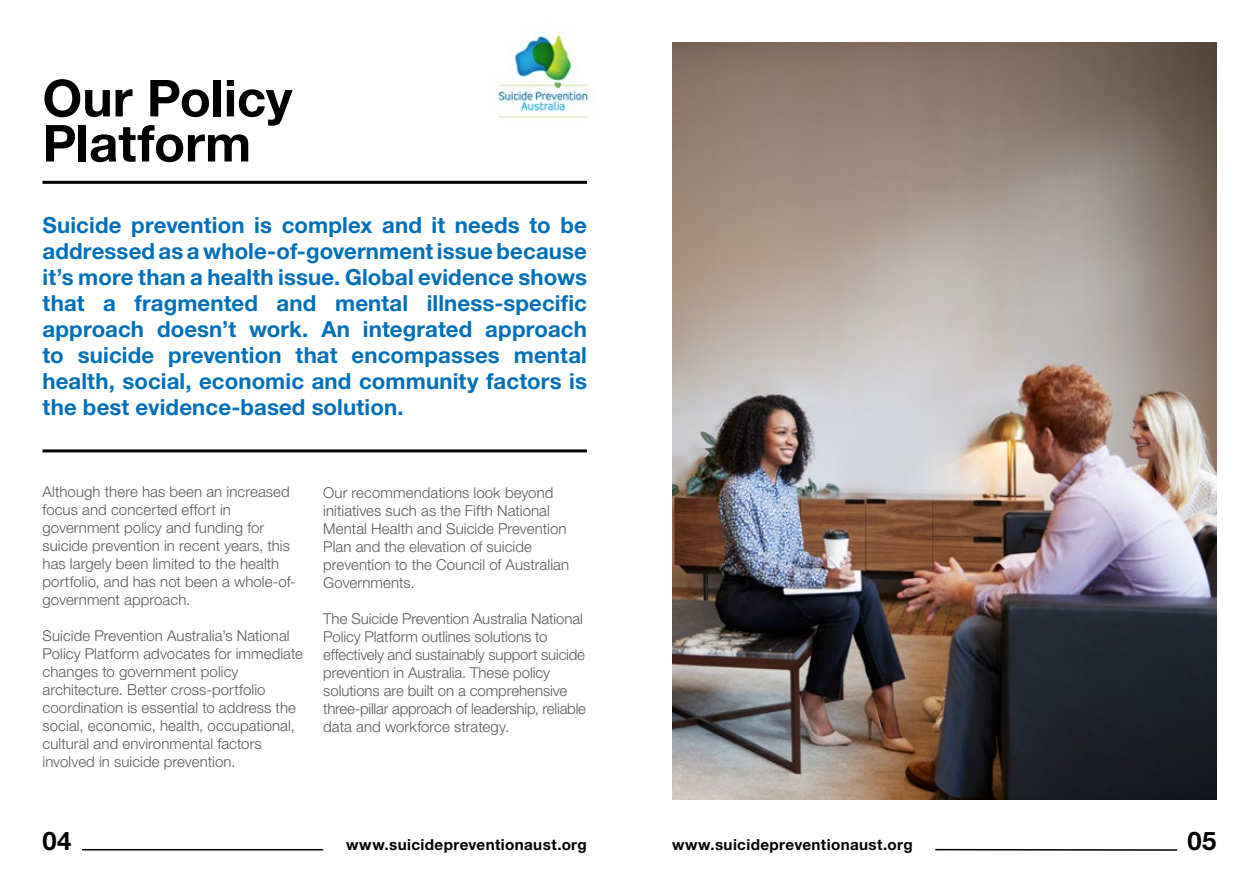
<style>
.page{position:relative;width:1259px;height:893px;background:#fff}
.page>*{position:absolute;margin:0;border:0;box-sizing:border-box;transform-origin:0 0}
.t1{font:700 51px/45.2px "Helvetica Neue";color:#000}
.t2{font:700 25.65px "Helvetica Neue";color:#000}
.t3{font:700 22.2px/26px "Helvetica Neue";letter-spacing:.005em;color:#006fba;text-align:justify}
.t4{font:700 15.15px "Helvetica Neue";letter-spacing:.025em;color:#000}
.t5{font:300 15px/18px "Helvetica Neue";letter-spacing:.005em;color:#58595b}
</style>
<div class="page">
<hr style="left:935px;top:849px;width:242px;height:2px;background:#000">
<hr style="left:82px;top:849px;width:241px;height:1px;background:#000">
<img style="left:498px;top:34px;width:91px;height:85px">
<img style="left:672px;top:43px;width:544px;height:756px">
<hr style="left:43px;top:181px;width:544px;height:3px;background:#000">
<hr style="left:43px;top:449px;width:544px;height:3px;background:#000">
<h1 class="t1" style="left:43px;top:75px;width:251px">Our Policy<br>Platform</h1>
<p class="t3" style="left:43px;top:211px;width:546px">Suicide prevention is complex and it needs to be addressed as a whole-of-government issue because it’s more than a health issue. Global evidence shows that a fragmented and mental illness-specific approach doesn’t work. An integrated approach to suicide prevention that encompasses mental health, social, economic and community factors is the best evidence-based solution.</p>
<p class="t5" style="left:43px;top:482px;width:255px">Although there has been an increased focus and concerted effort in government policy and funding for suicide prevention in recent years, this has largely been limited to the health portfolio, and has not been a whole-of&shy;government approach.</p>
<p class="t5" style="left:43px;top:626px;width:262px">Suicide Prevention Australia’s National Policy Platform advocates for immediate changes to government policy architecture. Better cross-portfolio coordination is essential to address the social, economic, health, occupational, cultural and environmental factors involved in suicide prevention.</p>
<p class="t5" style="left:323px;top:483px;width:247px">Our recommendations look beyond initiatives such as the Fifth National<br>Mental Health and Suicide Prevention<br>Plan and the elevation of suicide prevention to the Council of Australian<br>Governments.</p>
<p class="t5" style="left:323px;top:609px;width:264px">The Suicide Prevention Australia National Policy Platform outlines solutions to effectively and sustainably support suicide prevention in Australia. These policy solutions are built on a comprehensive three-pillar approach of leadership, reliable data and workforce strategy.</p>
<h2 class="t2" style="left:43px;top:825px;width:30px">04</h2>
<p class="t4" style="left:346px;top:836px;width:242px">www.suicidepreventionaust.org</p>
<p class="t4" style="left:672px;top:836px;width:242px">www.suicidepreventionaust.org</p>
<h2 class="t2" style="left:1187px;top:825px;width:30px">05</h2>
</div>
